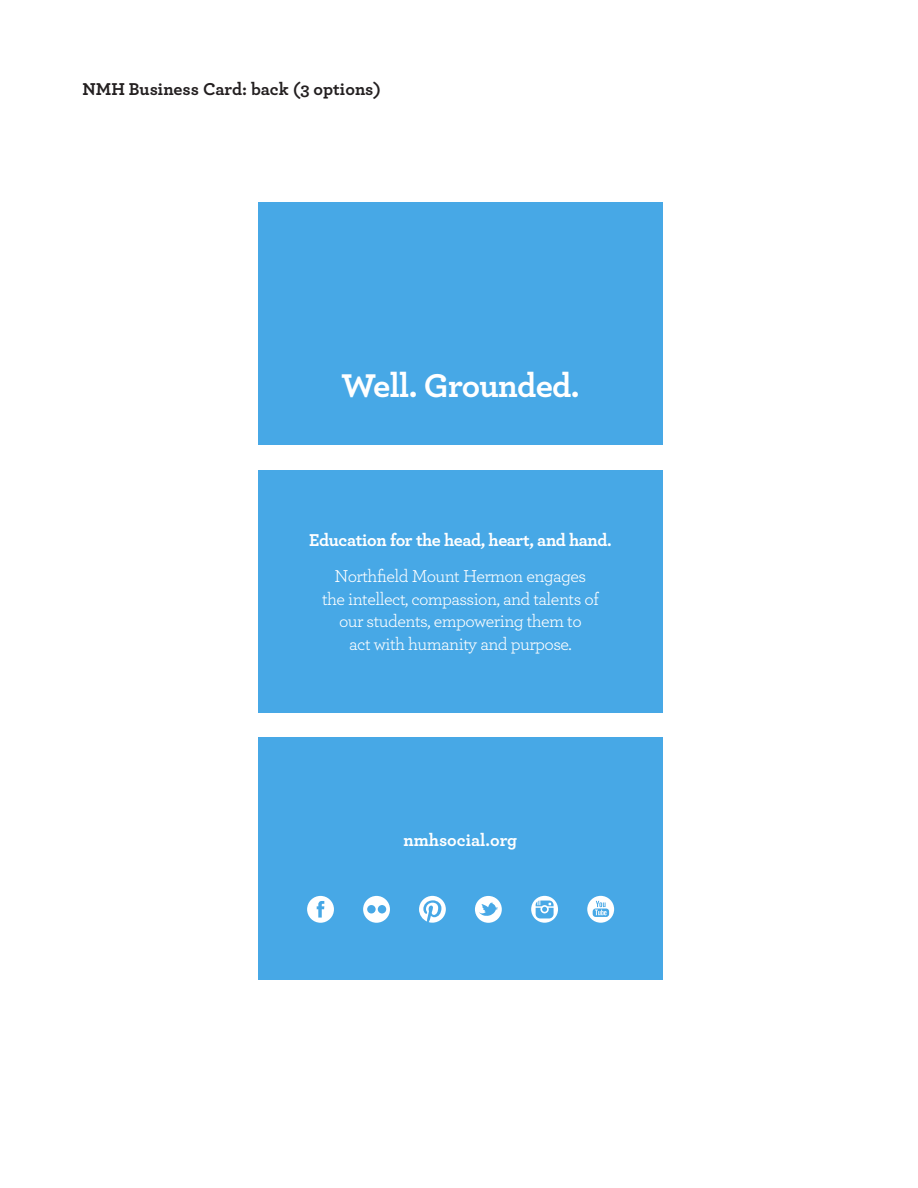
<style>
.page{position:relative;width:918px;height:1188px;background:#fff}
.page>*{position:absolute;margin:0;border:0;box-sizing:border-box;transform-origin:0 0}
.t1{font:700 34.5px "Archer";letter-spacing:-.02em;color:#fff}
.t2{font:18px/22.5px "Archer";letter-spacing:-.03em;color:#fff;text-align:center}
.t3{font:700 18px/36px "Archer";letter-spacing:-.02em;color:#fff;text-align:center}
.t4{font:700 18px "Archer";color:#231f20}
.t5{font:700 18px "Archer";color:#fff}
.s1{font-weight:400}
</style>
<div class="page">
<div style="left:258px;top:202px;width:405px;height:244px;background:#47a8e6"></div>
<div style="left:258px;top:470px;width:405px;height:243px;background:#47a8e6"></div>
<div style="left:258px;top:737px;width:405px;height:243px;background:#47a8e6"></div>
<svg style="left:475px;top:896px;width:27px;height:27px"></svg>
<svg style="left:363px;top:896px;width:27px;height:27px"></svg>
<svg style="left:307px;top:896px;width:27px;height:27px"></svg>
<svg style="left:531px;top:896px;width:27px;height:27px"></svg>
<svg style="left:587px;top:896px;width:27px;height:27px"></svg>
<svg style="left:419px;top:896px;width:27px;height:27px"></svg>
<p class="t4" style="left:83px;top:75px;width:300px">NMH Business Card: back (3 options)</p>
<p class="t1" style="left:341px;top:358px;width:240px">Well. Grounded.</p>
<p class="t3" style="left:309px;top:521px;width:304px">Education for the head, heart, and hand.<br><span class="s1">Northfield Mount Hermon engages</span></p>
<p class="t2" style="left:322px;top:586px;width:278px">the intellect, compassion, and talents of our students, empowering them to<br>act with humanity and purpose.</p>
<p class="t5" style="left:404px;top:826px;width:115px">nmhsocial.org</p>
</div>
